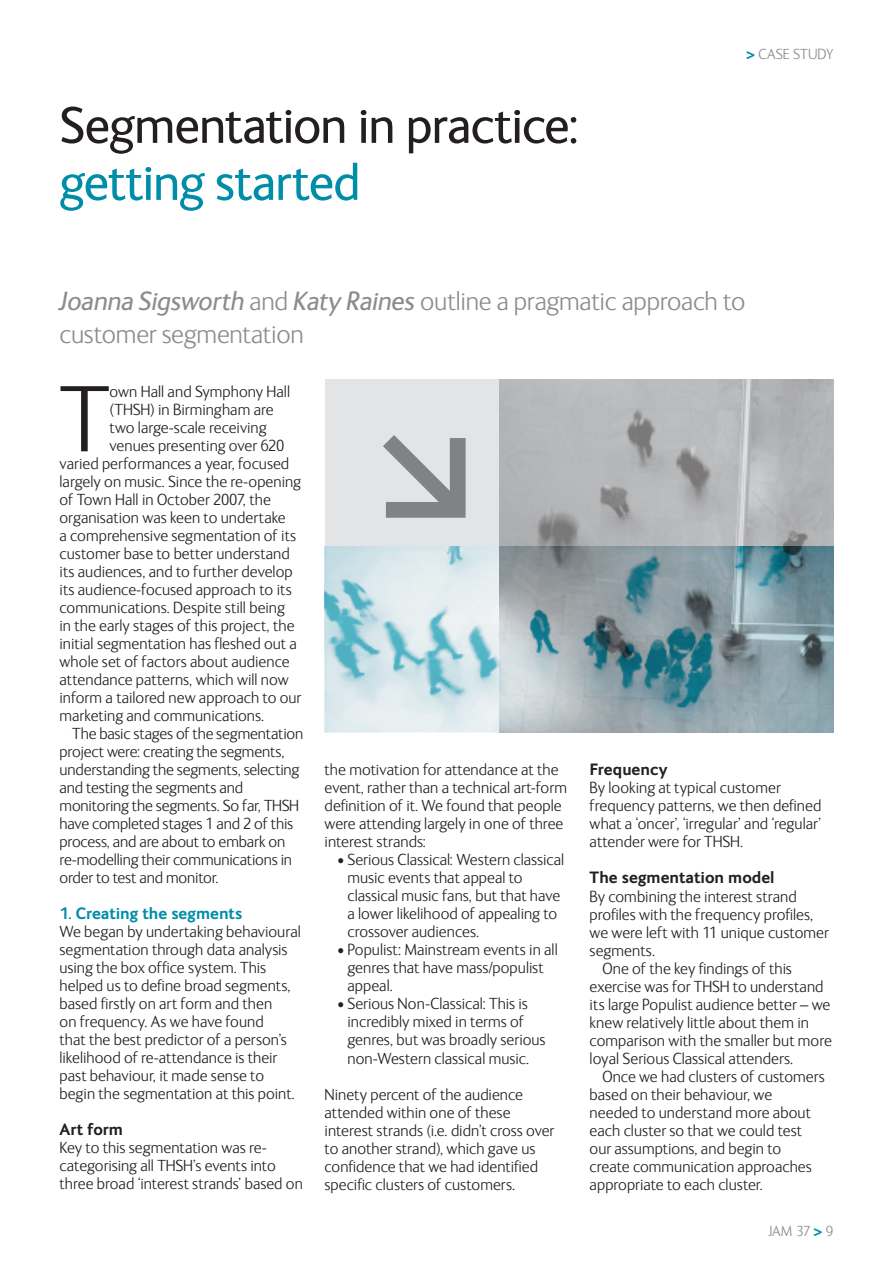
<style>
.page{position:relative;width:893px;height:1263px;background:#fff}
.page>*{position:absolute;margin:0;border:0;box-sizing:border-box;transform-origin:0 0}
.t1{font:300 96.75px "FS Ingrid";color:#231f20}
.t2{font:52.5px "FS Ingrid";letter-spacing:-.01em;color:#231f20}
.t3{font:52.5px "FS Ingrid";letter-spacing:-.005em;color:#008da8}
.t4{font:300 27px/33px "FS Ingrid";letter-spacing:-.01em;color:#8a8c8f}
.t5{font:300 16.5px/18px "FS Ingrid";color:#231f20}
.t6{font:700 16.5px "FS Ingrid";color:#231f20}
.t7{font:700 16.5px "FS Ingrid";color:#008da8}
.t8{font:300 15px "FS Ingrid";letter-spacing:.005em;color:#8a8c8f}
.s1{font-family:"VAG Rounded";font-weight:700;color:#008da8}
.s2{font-weight:400;font-style:italic}
</style>
<div class="page">
<div style="left:325px;top:379px;width:508px;height:353px;background:#e3e4e5"></div>
<img style="left:500px;top:379px;width:333px;height:167px">
<img style="left:325px;top:546px;width:175px;height:186px">
<img style="left:500px;top:546px;width:333px;height:186px">
<svg style="left:383px;top:435px;width:83px;height:83px"></svg>
<h2 class="t2" style="left:60px;top:98px;width:520px">Segmentation in practice:</h2>
<h2 class="t3" style="left:60px;top:155px;width:302px">getting started</h2>
<p class="t8" style="left:746px;top:46px;width:89px"><span class="s1">&gt;</span> CASE STUDY</p>
<h3 class="t4" style="left:60px;top:285px;width:687px"><span class="s2">Joanna Sigsworth</span> and <span class="s2">Katy Raines</span> outline a pragmatic approach to customer segmentation</h3>
<h1 class="t1" style="left:60px;top:370px;width:52px">T</h1>
<p class="t5" style="left:110px;top:383px;width:182px">own Hall and Symphony Hall</p>
<p class="t5" style="left:110px;top:401px;width:166px">(THSH) in Birmingham are</p>
<p class="t5" style="left:110px;top:419px;width:159px">two large-scale receiving</p>
<p class="t5" style="left:110px;top:437px;width:176px">venues presenting over 620</p>
<p class="t5" style="left:60px;top:455px;width:231px">varied performances a year, focused</p>
<p class="t5" style="left:60px;top:473px;width:243px">largely on music. Since the re-opening</p>
<p class="t5" style="left:60px;top:491px;width:213px">of Town Hall in October 2007, the</p>
<p class="t5" style="left:60px;top:509px;width:228px">organisation was keen to undertake</p>
<p class="t5" style="left:60px;top:527px;width:238px">a comprehensive segmentation of its</p>
<p class="t5" style="left:60px;top:545px;width:232px">customer base to better understand</p>
<p class="t5" style="left:60px;top:563px;width:235px">its audiences, and to further develop</p>
<p class="t5" style="left:60px;top:581px;width:234px">its audience-focused approach to its</p>
<p class="t5" style="left:60px;top:599px;width:227px">communications. Despite still being</p>
<p class="t5" style="left:60px;top:617px;width:236px">in the early stages of this project, the</p>
<p class="t5" style="left:60px;top:635px;width:239px">initial segmentation has fleshed out a</p>
<p class="t5" style="left:60px;top:653px;width:232px">whole set of factors about audience</p>
<p class="t5" style="left:60px;top:671px;width:231px">attendance patterns, which will now</p>
<p class="t5" style="left:60px;top:689px;width:243px">inform a tailored new approach to our</p>
<p class="t5" style="left:60px;top:707px;width:206px">marketing and communications.</p>
<p class="t5" style="left:72px;top:725px;width:233px">The basic stages of the segmentation</p>
<p class="t5" style="left:60px;top:743px;width:226px">project were: creating the segments,</p>
<p class="t5" style="left:60px;top:761px;width:241px">understanding the segments, selecting</p>
<p class="t5" style="left:60px;top:779px;width:185px">and testing the segments and</p>
<p class="t5" style="left:60px;top:797px;width:241px">monitoring the segments. So far, THSH</p>
<p class="t5" style="left:60px;top:815px;width:235px">have completed stages 1 and 2 of this</p>
<p class="t5" style="left:60px;top:833px;width:227px">process, and are about to embark on</p>
<p class="t5" style="left:60px;top:851px;width:234px">re-modelling their communications in</p>
<p class="t5" style="left:60px;top:869px;width:161px">order to test and monitor.</p>
<p class="t7" style="left:60px;top:904px;width:185px">1. Creating the segments</p>
<p class="t5" style="left:60px;top:923px;width:243px">We began by undertaking behavioural segmentation through data analysis using the box office system. This helped us to define broad segments, based firstly on art form and then<br>on frequency. As we have found<br>that the best predictor of a person’s likelihood of re-attendance is their past behaviour, it made sense to begin the segmentation at this point.</p>
<p class="t6" style="left:60px;top:1120px;width:65px">Art form</p>
<p class="t5" style="left:60px;top:1139px;width:245px">Key to this segmentation was re&shy;categorising all THSH’s events into three broad ‘interest strands’ based on</p>
<p class="t5" style="left:325px;top:761px;width:244px">the motivation for attendance at the event, rather than a technical art-form definition of it. We found that people were attending largely in one of three interest strands:</p>
<p class="t5" style="left:347px;top:851px;width:218px;text-indent:-10px">• Serious Classical: Western classical music events that appeal to classical music fans, but that have a lower likelihood of appealing to crossover audiences.</p>
<p class="t5" style="left:347px;top:941px;width:212px;text-indent:-10px">• Populist: Mainstream events in all genres that have mass/populist appeal.</p>
<p class="t5" style="left:347px;top:995px;width:200px;text-indent:-10px">• Serious Non-Classical: This is incredibly mixed in terms of genres, but was broadly serious non-Western classical music.</p>
<p class="t5" style="left:325px;top:1085px;width:231px">Ninety percent of the audience attended within one of these interest strands (i.e. didn’t cross over to another strand), which gave us confidence that we had identified specific clusters of customers.</p>
<p class="t6" style="left:590px;top:760px;width:79px">Frequency</p>
<p class="t5" style="left:590px;top:779px;width:233px">By looking at typical customer frequency patterns, we then defined what a ‘oncer’, ‘irregular’ and ‘regular’ attender were for THSH.</p>
<p class="t6" style="left:590px;top:868px;width:186px">The segmentation model</p>
<p class="t5" style="left:590px;top:887px;width:209px">By combining the interest strand</p>
<p class="t5" style="left:590px;top:905px;width:225px">profiles with the frequency profiles,</p>
<p class="t5" style="left:590px;top:923px;width:241px">we were left with 11 unique customer</p>
<p class="t5" style="left:590px;top:941px;width:67px">segments.</p>
<p class="t5" style="left:602px;top:959px;width:191px">One of the key findings of this</p>
<p class="t5" style="left:590px;top:977px;width:235px">exercise was for THSH to understand</p>
<p class="t5" style="left:590px;top:995px;width:242px">its large Populist audience better – we</p>
<p class="t5" style="left:590px;top:1013px;width:221px">knew relatively little about them in</p>
<p class="t5" style="left:590px;top:1031px;width:244px">comparison with the smaller but more</p>
<p class="t5" style="left:590px;top:1049px;width:205px">loyal Serious Classical attenders.</p>
<p class="t5" style="left:602px;top:1067px;width:224px">Once we had clusters of customers</p>
<p class="t5" style="left:590px;top:1085px;width:184px">based on their behaviour, we</p>
<p class="t5" style="left:590px;top:1103px;width:223px">needed to understand more about</p>
<p class="t5" style="left:590px;top:1121px;width:214px">each cluster so that we could test</p>
<p class="t5" style="left:590px;top:1139px;width:193px">our assumptions, and begin to</p>
<p class="t5" style="left:590px;top:1157px;width:224px">create communication approaches</p>
<p class="t5" style="left:590px;top:1175px;width:175px">appropriate to each cluster.</p>
<p class="t8" style="left:768px;top:1224px;width:67px">JAM 37 <span class="s1">&gt;</span> 9</p>
</div>
